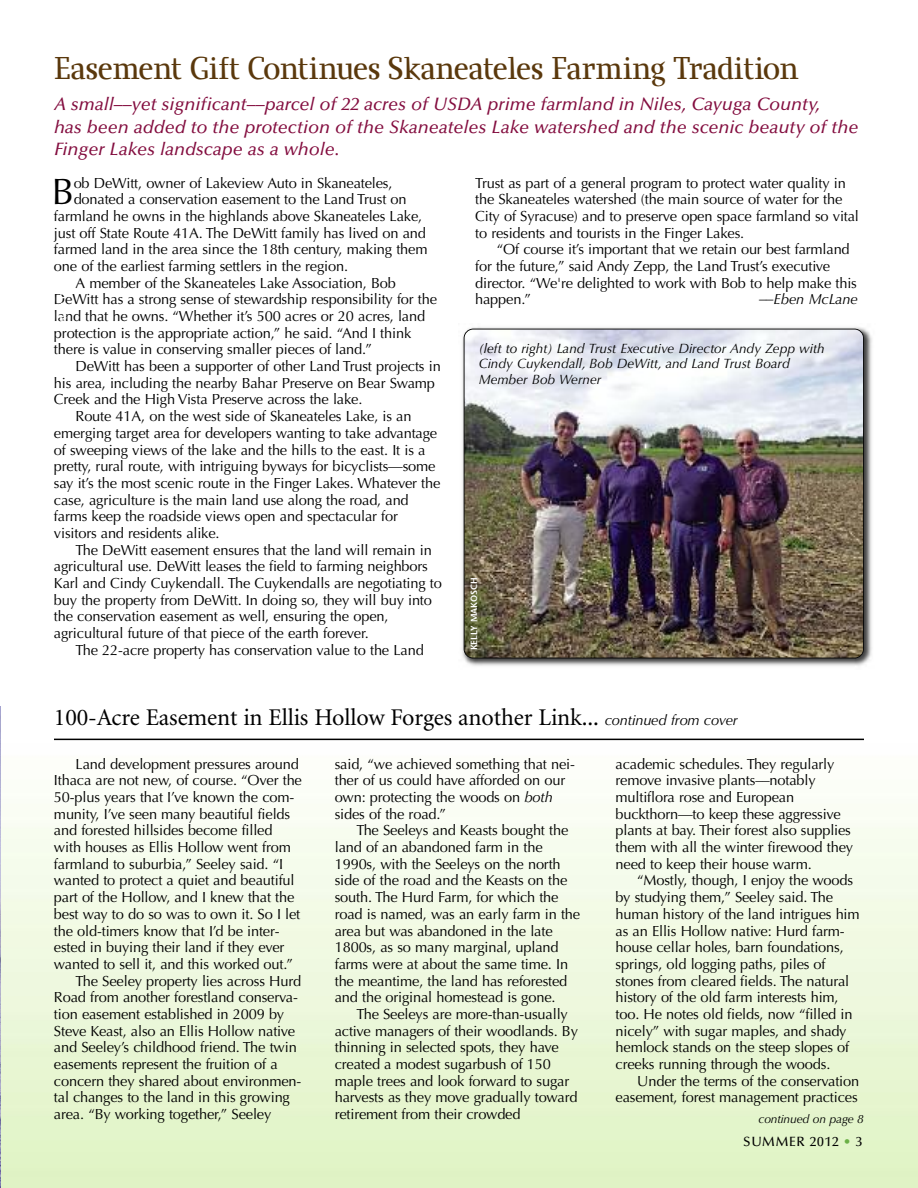
<style>
.page{position:relative;width:918px;height:1188px;background:#fff}
.page>*{position:absolute;margin:0;border:0;box-sizing:border-box;transform-origin:0 0}
.t1{font:36.75px "Optima";color:#000}
.t2{font:33px "Keule Serif EF";letter-spacing:-.01em;color:#5a380c}
.t3{font:24px "Minion";letter-spacing:-.005em;color:#000}
.t4{font:italic 500 18px/22.5px "Optima";color:#830d3f}
.t5{font:14.7px/16.6px "Optima";letter-spacing:-.01em;color:#000}
.t6{font:italic 14.7px "Optima";letter-spacing:-.005em;color:#000}
.t7{font:italic 13.5px/15.3px "Optima";color:#000}
.t8{font:500 13.5px "Optima";letter-spacing:.05em;color:#000}
.t9{font:italic 12px "Optima";letter-spacing:-.01em;color:#000}
.t10{font:600 9px "Stone Sans";color:#fff}
.s1{font-family:"Optima";font-style:italic;font-size:14.7px}
.s2{font-style:italic}
.s3{color:#6ab045}
</style>
<div class="page">
<img style="left:0;top:706px;width:1px;height:26px">
<img style="left:0;top:732px;width:918px;height:456px">
<hr style="left:54px;top:739px;width:810px;height:1px;background:#000">
<img style="left:462px;top:327px;width:410px;height:339px">
<img style="left:464px;top:329px;width:400px;height:330px">
<h2 class="t2" style="left:54px;top:48px;width:746px">Easement Gift Continues Skaneateles Farming Tradition</h2>
<p class="t4" style="left:54px;top:95px;width:806px">A small––yet significant––parcel of 22 acres of USDA prime farmland in Niles, Cayuga County,<br>has been added to the protection of the Skaneateles Lake watershed and the scenic beauty of the<br>Finger Lakes landscape as a whole.</p>
<h1 class="t1" style="left:52px;top:177px;width:24px">B</h1>
<p class="t5" style="left:74px;top:176px;width:320px">ob DeWitt, owner of Lakeview Auto in Skaneateles,</p>
<p class="t5" style="left:74px;top:192px;width:334px">donated a conservation easement to the Land Trust on</p>
<p class="t5" style="left:54px;top:209px;width:370px">farmland he owns in the highlands above Skaneateles Lake,</p>
<p class="t5" style="left:54px;top:226px;width:373px">just off State Route 41A. The DeWitt family has lived on and</p>
<p class="t5" style="left:54px;top:242px;width:375px">farmed land in the area since the 18th century, making them</p>
<p class="t5" style="left:54px;top:259px;width:296px">one of the earliest farming settlers in the region.</p>
<p class="t5" style="left:76px;top:276px;width:322px">A member of the Skaneateles Lake Association, Bob</p>
<p class="t5" style="left:54px;top:292px;width:385px">DeWitt has a strong sense of stewardship responsibility for the</p>
<p class="t5" style="left:54px;top:309px;width:373px">land that he owns. “Whether it’s 500 acres or 20 acres, land</p>
<p class="t5" style="left:54px;top:326px;width:359px">protection is the appropriate action,” he said. “And I think</p>
<p class="t5" style="left:54px;top:343px;width:319px">there is value in conserving smaller pieces of land.”</p>
<p class="t5" style="left:76px;top:359px;width:367px">DeWitt has been a supporter of other Land Trust projects in</p>
<p class="t5" style="left:54px;top:376px;width:383px">his area, including the nearby Bahar Preserve on Bear Swamp</p>
<p class="t5" style="left:54px;top:393px;width:310px">Creek and the High Vista Preserve across the lake.</p>
<p class="t5" style="left:76px;top:409px;width:337px">Route 41A, on the west side of Skaneateles Lake, is an</p>
<p class="t5" style="left:54px;top:426px;width:385px">emerging target area for developers wanting to take advantage</p>
<p class="t5" style="left:54px;top:443px;width:373px">of sweeping views of the lake and the hills to the east. It is a</p>
<p class="t5" style="left:54px;top:459px;width:383px">pretty, rural route, with intriguing byways for bicyclists—some</p>
<p class="t5" style="left:54px;top:476px;width:388px">say it’s the most scenic route in the Finger Lakes. Whatever the</p>
<p class="t5" style="left:54px;top:493px;width:356px">case, agriculture is the main land use along the road, and</p>
<p class="t5" style="left:54px;top:509px;width:346px">farms keep the roadside views open and spectacular for</p>
<p class="t5" style="left:54px;top:526px;width:167px">visitors and residents alike.</p>
<p class="t5" style="left:76px;top:543px;width:358px">The DeWitt easement ensures that the land will remain in</p>
<p class="t5" style="left:54px;top:559px;width:376px">agricultural use. DeWitt leases the field to farming neighbors</p>
<p class="t5" style="left:54px;top:576px;width:390px">Karl and Cindy Cuykendall. The Cuykendalls are negotiating to</p>
<p class="t5" style="left:54px;top:593px;width:380px">buy the property from DeWitt. In doing so, they will buy into</p>
<p class="t5" style="left:54px;top:610px;width:336px">the conservation easement as well, ensuring the open,</p>
<p class="t5" style="left:54px;top:626px;width:316px">agricultural future of that piece of the earth forever.</p>
<p class="t5" style="left:76px;top:643px;width:350px">The 22-acre property has conservation value to the Land</p>
<p class="t5" style="left:475px;top:176px;width:385px">Trust as part of a general program to protect water quality in the Skaneateles watershed (the main source of water for the City of Syracuse) and to preserve open space farmland so vital to residents and tourists in the Finger Lakes.</p>
<p class="t5" style="left:475px;top:242px;width:383px;text-indent:22px">“Of course it’s important that we retain our best farmland for the future,” said Andy Zepp, the Land Trust’s executive director. “We're delighted to work with Bob to help make this happen.”</p>
<p class="t6" style="left:759px;top:293px;width:100px">––Eben McLane</p>
<p class="t7" style="left:479px;top:342px;width:347px">(left to right) Land Trust Executive Director Andy Zepp with<br>Cindy Cuykendall, Bob DeWitt, and Land Trust Board<br>Member Bob Werner</p>
<p class="t10" style="left:471px;top:650px;width:75px;rotate:-90deg">KELLY MAKOSCH</p>
<h3 class="t3" style="left:54px;top:708px;width:685px">100-Acre Easement in Ellis Hollow Forges another Link... <span class="s1">continued from cover</span></h3>
<p class="t5" style="left:76px;top:757px;width:225px">Land development pressures around</p>
<p class="t5" style="left:54px;top:773px;width:249px">Ithaca are not new, of course. “Over the</p>
<p class="t5" style="left:54px;top:790px;width:242px">50-plus years that I’ve known the com-</p>
<p class="t5" style="left:54px;top:807px;width:238px">munity, I’ve seen many beautiful fields</p>
<p class="t5" style="left:54px;top:824px;width:220px">and forested hillsides become filled</p>
<p class="t5" style="left:54px;top:840px;width:238px">with houses as Ellis Hollow went from</p>
<p class="t5" style="left:54px;top:857px;width:231px">farmland to suburbia,” Seeley said. “I</p>
<p class="t5" style="left:54px;top:874px;width:242px">wanted to protect a quiet and beautiful</p>
<p class="t5" style="left:54px;top:890px;width:242px">part of the Hollow, and I knew that the</p>
<p class="t5" style="left:54px;top:907px;width:248px">best way to do so was to own it. So I let</p>
<p class="t5" style="left:54px;top:924px;width:227px">the old-timers know that I’d be inter-</p>
<p class="t5" style="left:54px;top:940px;width:232px">ested in buying their land if they ever</p>
<p class="t5" style="left:54px;top:957px;width:241px">wanted to sell it, and this worked out.”</p>
<p class="t5" style="left:76px;top:974px;width:227px">The Seeley property lies across Hurd</p>
<p class="t5" style="left:54px;top:990px;width:245px">Road from another forestland conserva-</p>
<p class="t5" style="left:54px;top:1007px;width:232px">tion easement established in 2009 by</p>
<p class="t5" style="left:54px;top:1024px;width:243px">Steve Keast, also an Ellis Hollow native</p>
<p class="t5" style="left:54px;top:1040px;width:244px">and Seeley’s childhood friend. The twin</p>
<p class="t5" style="left:54px;top:1057px;width:225px">easements represent the fruition of a</p>
<p class="t5" style="left:54px;top:1074px;width:249px">concern they shared about environmen-</p>
<p class="t5" style="left:54px;top:1091px;width:237px">tal changes to the land in this growing</p>
<p class="t5" style="left:54px;top:1107px;width:219px">area. “By working together,” Seeley</p>
<p class="t5" style="left:335px;top:757px;width:242px">said, “we achieved something that nei&shy;ther of us could have afforded on our own: protecting the woods on <span class="s2">both </span>sides of the road.”</p>
<p class="t5" style="left:335px;top:824px;width:247px;text-indent:22px">The Seeleys and Keasts bought the land of an abandoned farm in the 1990s, with the Seeleys on the north side of the road and the Keasts on the south. The Hurd Farm, for which the road is named, was an early farm in the area but was abandoned in the late 1800s, as so many marginal, upland farms were at about the same time. In the meantime, the land has reforested and the original homestead is gone.</p>
<p class="t5" style="left:335px;top:1007px;width:245px;text-indent:22px">The Seeleys are more-than-usually active managers of their woodlands. By thinning in selected spots, they have created a modest sugarbush of 150 maple trees and look forward to sugar harvests as they move gradually toward retirement from their crowded</p>
<p class="t5" style="left:616px;top:757px;width:239px">academic schedules. They regularly remove invasive plants––notably multiflora rose and European buckthorn—to keep these aggressive plants at bay. Their forest also supplies them with all the winter firewood they need to keep their house warm.</p>
<p class="t5" style="left:616px;top:874px;width:246px;text-indent:22px">“Mostly, though, I enjoy the woods by studying them,” Seeley said. The human history of the land intrigues him as an Ellis Hollow native: Hurd farm&shy;house cellar holes, barn foundations, springs, old logging paths, piles of stones from cleared fields. The natural history of the old farm interests him, too. He notes old fields, now “filled in nicely” with sugar maples, and shady hemlock stands on the steep slopes of creeks running through the woods.</p>
<p class="t5" style="left:616px;top:1074px;width:245px;text-align:right">Under the terms of the conservation easement, forest management practices</p>
<p class="t9" style="left:758px;top:1114px;width:107px">continued on page 8</p>
<p class="t8" style="left:743px;top:1136px;width:121px">SUMMER 2012 <span class="s3">•</span> 3</p>
</div>
